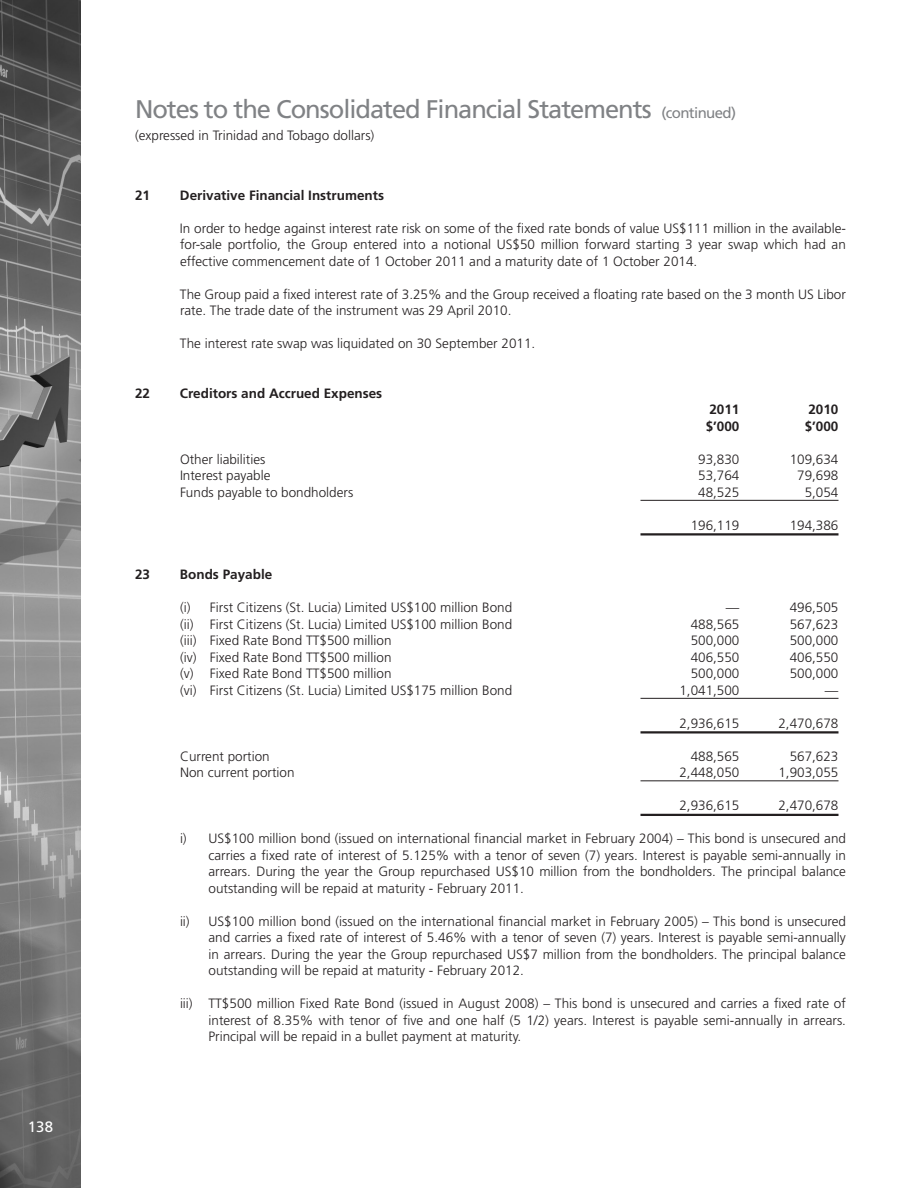
<style>
.page{position:relative;width:918px;height:1188px;background:#fff}
.page>*{position:absolute;margin:0;border:0;box-sizing:border-box;transform-origin:0 0}
.t1{font:25.5px "Frutiger";letter-spacing:-.04em;color:#808285}
.t2{font:15px "Frutiger";color:#fff}
.note_2_14__a{font:300 13.5px/16.5px "Frutiger";color:#231f20;text-align:justify}
.Note_2_cols{font:300 13.5px "Frutiger";color:#231f20}
.Notes{font:300 13.5px/16.5px "Frutiger";color:#231f20;text-align:justify}
.Notes-2{font:700 13.5px "Frutiger";color:#231f20}
.Note_2_cols-2{font:700 13.5px "Frutiger";color:#231f20}
.s1{font-size:15px}
</style>
<div class="page">
<img style="left:0;top:0;width:81px;height:1188px">
<hr style="left:640px;top:500px;width:198px;height:1px;background:#231f20">
<hr style="left:640px;top:533px;width:198px;height:3px;background:#231f20">
<hr style="left:640px;top:698px;width:198px;height:1px;background:#231f20">
<hr style="left:640px;top:731px;width:198px;height:3px;background:#231f20">
<hr style="left:640px;top:780px;width:198px;height:1px;background:#231f20">
<hr style="left:640px;top:814px;width:198px;height:2px;background:#231f20">
<p class="t2" style="left:28px;top:1118px;width:27px">138</p>
<h1 class="t1" style="left:135px;top:94px;width:603px">Notes to the Consolidated Financial Statements <span class="s1">(continued)</span></h1>
<p class="note_2_14__a" style="left:135px;top:127px;width:241px">(expressed in Trinidad and Tobago dollars)</p>
<p class="Notes-2" style="left:135px;top:187px;width:17px">21</p>
<p class="Notes-2" style="left:180px;top:187px;width:206px">Derivative Financial Instruments</p>
<p class="Notes" style="left:180px;top:220px;width:668px">In order to hedge against interest rate risk on some of the fixed rate bonds of value US$111 million in the available&shy;for-sale portfolio, the Group entered into a notional US$50 million forward starting 3 year swap which had an effective commencement date of 1 October 2011 and a maturity date of 1 October 2014.</p>
<p class="Notes" style="left:180px;top:286px;width:667px">The Group paid a fixed interest rate of 3.25% and the Group received a floating rate based on the 3 month US Libor rate. The trade date of the instrument was 29 April 2010.</p>
<p class="Notes" style="left:180px;top:335px;width:357px">The interest rate swap was liquidated on 30 September 2011.</p>
<p class="Notes-2" style="left:135px;top:385px;width:17px">22</p>
<p class="Notes-2" style="left:180px;top:385px;width:204px">Creditors and Accrued Expenses</p>
<p class="Note_2_cols-2" style="left:709px;top:401px;width:32px">2011</p>
<p class="Note_2_cols-2" style="left:808px;top:401px;width:32px">2010</p>
<p class="Note_2_cols-2" style="left:706px;top:418px;width:35px">$’000</p>
<p class="Note_2_cols-2" style="left:805px;top:418px;width:35px">$’000</p>
<p class="Note_2_cols" style="left:180px;top:451px;width:87px">Other liabilities</p>
<p class="Note_2_cols" style="left:698px;top:451px;width:43px">93,830</p>
<p class="Note_2_cols" style="left:790px;top:451px;width:50px">109,634</p>
<p class="Note_2_cols" style="left:180px;top:468px;width:92px">Interest payable</p>
<p class="Note_2_cols" style="left:698px;top:468px;width:43px">53,764</p>
<p class="Note_2_cols" style="left:797px;top:468px;width:43px">79,698</p>
<p class="Note_2_cols" style="left:180px;top:484px;width:175px">Funds payable to bondholders</p>
<p class="Note_2_cols" style="left:698px;top:484px;width:43px">48,525</p>
<p class="Note_2_cols" style="left:805px;top:484px;width:35px">5,054</p>
<p class="Note_2_cols" style="left:691px;top:517px;width:50px">196,119</p>
<p class="Note_2_cols" style="left:790px;top:517px;width:50px">194,386</p>
<p class="Notes-2" style="left:135px;top:566px;width:17px">23</p>
<p class="Notes-2" style="left:180px;top:566px;width:94px">Bonds Payable</p>
<p class="Note_2_cols" style="left:180px;top:600px;width:334px">(i) First Citizens (St. Lucia) Limited US$100 million Bond</p>
<p class="Note_2_cols" style="left:726px;top:600px;width:15px">—</p>
<p class="Note_2_cols" style="left:790px;top:600px;width:50px">496,505</p>
<p class="Note_2_cols" style="left:180px;top:616px;width:334px">(ii) First Citizens (St. Lucia) Limited US$100 million Bond</p>
<p class="Note_2_cols" style="left:691px;top:616px;width:50px">488,565</p>
<p class="Note_2_cols" style="left:790px;top:616px;width:50px">567,623</p>
<p class="Note_2_cols" style="left:180px;top:633px;width:213px">(iii) Fixed Rate Bond TT$500 million</p>
<p class="Note_2_cols" style="left:691px;top:633px;width:50px">500,000</p>
<p class="Note_2_cols" style="left:790px;top:633px;width:50px">500,000</p>
<p class="Note_2_cols" style="left:180px;top:649px;width:213px">(iv) Fixed Rate Bond TT$500 million</p>
<p class="Note_2_cols" style="left:691px;top:649px;width:50px">406,550</p>
<p class="Note_2_cols" style="left:790px;top:649px;width:50px">406,550</p>
<p class="Note_2_cols" style="left:180px;top:666px;width:213px">(v) Fixed Rate Bond TT$500 million</p>
<p class="Note_2_cols" style="left:691px;top:666px;width:50px">500,000</p>
<p class="Note_2_cols" style="left:790px;top:666px;width:50px">500,000</p>
<p class="Note_2_cols" style="left:180px;top:682px;width:334px">(vi) First Citizens (St. Lucia) Limited US$175 million Bond</p>
<p class="Note_2_cols" style="left:679px;top:682px;width:62px">1,041,500</p>
<p class="Note_2_cols" style="left:825px;top:682px;width:15px">—</p>
<p class="Note_2_cols" style="left:679px;top:715px;width:62px">2,936,615</p>
<p class="Note_2_cols" style="left:778px;top:715px;width:62px">2,470,678</p>
<p class="Note_2_cols" style="left:180px;top:748px;width:91px">Current portion</p>
<p class="Note_2_cols" style="left:691px;top:748px;width:50px">488,565</p>
<p class="Note_2_cols" style="left:790px;top:748px;width:50px">567,623</p>
<p class="Note_2_cols" style="left:180px;top:765px;width:116px">Non current portion</p>
<p class="Note_2_cols" style="left:679px;top:765px;width:62px">2,448,050</p>
<p class="Note_2_cols" style="left:778px;top:765px;width:62px">1,903,055</p>
<p class="Note_2_cols" style="left:679px;top:798px;width:62px">2,936,615</p>
<p class="Note_2_cols" style="left:778px;top:798px;width:62px">2,470,678</p>
<p class="note_2_14__a" style="left:208px;top:830px;width:639px;text-indent:-28px">i) US$100 million bond (issued on international financial market in February 2004) – This bond is unsecured and carries a fixed rate of interest of 5.125% with a tenor of seven (7) years. Interest is payable semi-annually in arrears. During the year the Group repurchased US$10 million from the bondholders. The principal balance outstanding will be repaid at maturity - February 2011.</p>
<p class="note_2_14__a" style="left:208px;top:913px;width:639px;text-indent:-28px">ii) US$100 million bond (issued on the international financial market in February 2005) – This bond is unsecured and carries a fixed rate of interest of 5.46% with a tenor of seven (7) years. Interest is payable semi-annually in arrears. During the year the Group repurchased US$7 million from the bondholders. The principal balance outstanding will be repaid at maturity - February 2012.</p>
<p class="note_2_14__a" style="left:208px;top:995px;width:639px;text-indent:-28px">iii) TT$500 million Fixed Rate Bond (issued in August 2008) – This bond is unsecured and carries a fixed rate of interest of 8.35% with tenor of five and one half (5 1/2) years. Interest is payable semi-annually in arrears.<br>Principal will be repaid in a bullet payment at maturity.</p>
</div>
